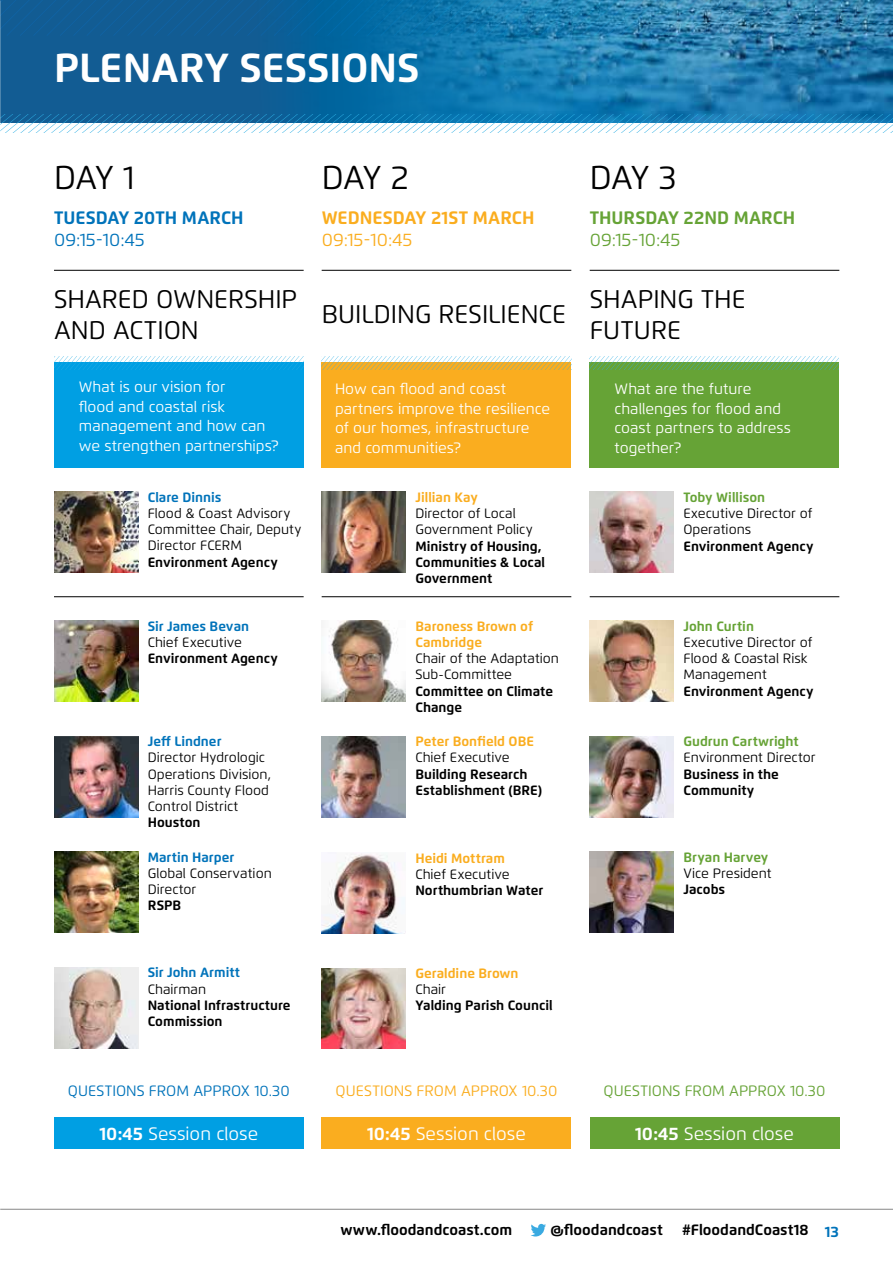
<style>
.page{position:relative;width:893px;height:1263px;background:#fff}
.page>*{position:absolute;margin:0;border:0;box-sizing:border-box;transform-origin:0 0}
.t1{font:700 40.5px "Flexo";color:#fff}
.t2{font:33px "Flexo";letter-spacing:-.04em;color:#000}
.t3{font:25.5px/30.6px "Flexo";color:#000}
.t4{font:18px "Flexo";color:#fff}
.t5{font:700 18px "Flexo";color:#faad1f}
.t6{font:700 18px "Flexo";color:#66a336}
.t7{font:700 18px "Flexo";color:#0073ba}
.t8{font:18px "Flexo";color:#0073ba}
.t9{font:18px "Flexo";color:#faad1f}
.t10{font:18px "Flexo";color:#66a336}
.t11{font:15px/19.5px "Flexo";color:#fff}
.t12{font:700 15px "Flexo";color:#000}
.t13{font:15px "Flexo";color:#0073ba}
.t14{font:15px "Flexo";color:#faad1f}
.t15{font:15px "Flexo";color:#66a336}
.t16{font:13.5px/16.2px "Flexo";color:#000}
.t17{font:700 13.5px/16.2px "Flexo";color:#000}
.t18{font:700 13.5px/16.2px "Flexo";color:#faad1f}
.t19{font:700 13.5px "Flexo";color:#0073ba}
.t20{font:700 13.5px "Flexo";color:#66a336}
.s1{font-weight:700}
.s2{color:#0073ba}
</style>
<div class="page">
<svg style="left:531px;top:1224px;width:15px;height:12px"></svg>
<hr style="left:0;top:1209px;width:893px;height:1px;background:#878787">
<hr style="left:54px;top:270px;width:250px;height:1px;background:#000">
<hr style="left:322px;top:270px;width:249px;height:1px;background:#000">
<hr style="left:590px;top:270px;width:249px;height:1px;background:#000">
<hr style="left:54px;top:596px;width:250px;height:1px;background:#000">
<hr style="left:322px;top:596px;width:249px;height:1px;background:#000">
<hr style="left:590px;top:596px;width:249px;height:1px;background:#000">
<div style="left:54px;top:363px;width:250px;height:105px;background:#009fe3"></div>
<div style="left:322px;top:363px;width:249px;height:105px;background:#faad1f"></div>
<div style="left:589px;top:363px;width:250px;height:105px;background:#66a336"></div>
<div style="left:54px;top:1117px;width:250px;height:32px;background:#009fe3"></div>
<div style="left:322px;top:1117px;width:249px;height:32px;background:#faad1f"></div>
<div style="left:590px;top:1117px;width:249px;height:32px;background:#66a336"></div>
<img style="left:54px;top:492px;width:84px;height:81px">
<img style="left:322px;top:492px;width:84px;height:81px">
<img style="left:590px;top:492px;width:84px;height:81px">
<img style="left:54px;top:621px;width:84px;height:81px">
<img style="left:322px;top:621px;width:84px;height:81px">
<img style="left:590px;top:621px;width:84px;height:81px">
<img style="left:54px;top:736px;width:84px;height:81px">
<img style="left:322px;top:736px;width:84px;height:81px">
<img style="left:54px;top:852px;width:84px;height:81px">
<img style="left:590px;top:852px;width:84px;height:81px">
<img style="left:54px;top:967px;width:84px;height:81px">
<img style="left:322px;top:853px;width:84px;height:80px">
<img style="left:322px;top:968px;width:84px;height:81px">
<img style="left:590px;top:736px;width:84px;height:81px">
<svg style="left:54px;top:356px;width:250px;height:14px"></svg>
<svg style="left:322px;top:356px;width:249px;height:14px"></svg>
<svg style="left:589px;top:356px;width:250px;height:14px"></svg>
<svg style="left:0;top:0;width:893px;height:133px;background:#2779ab"></svg>
<h1 class="t1" style="left:54px;top:43px;width:367px">PLENARY SESSIONS</h1>
<h2 class="t2" style="left:54px;top:157px;width:82px">DAY 1</h2>
<h3 class="t7" style="left:54px;top:207px;width:191px">TUESDAY 20TH MARCH</h3>
<h3 class="t8" style="left:54px;top:229px;width:92px">09:15-10:45</h3>
<h3 class="t3" style="left:54px;top:284px;width:245px">SHARED OWNERSHIP<br>AND ACTION</h3>
<h2 class="t2" style="left:322px;top:157px;width:88px">DAY 2</h2>
<h3 class="t5" style="left:322px;top:207px;width:214px">WEDNESDAY 21ST MARCH</h3>
<h3 class="t9" style="left:322px;top:229px;width:92px">09:15-10:45</h3>
<h3 class="t3" style="left:322px;top:299px;width:246px">BUILDING RESILIENCE</h3>
<h2 class="t2" style="left:590px;top:157px;width:89px">DAY 3</h2>
<h3 class="t6" style="left:590px;top:207px;width:207px">THURSDAY 22ND MARCH</h3>
<h3 class="t10" style="left:590px;top:229px;width:92px">09:15-10:45</h3>
<h3 class="t3" style="left:590px;top:284px;width:157px">SHAPING THE<br>FUTURE</h3>
<p class="t11" style="left:79px;top:377px;width:201px">What is our vision for<br>flood and coastal risk management and how can we strengthen partnerships?</p>
<p class="t11" style="left:335px;top:379px;width:217px">How can flood and coast partners improve the resilience of our homes, infrastructure and communities?</p>
<p class="t11" style="left:615px;top:379px;width:178px">What are the future challenges for flood and coast partners to address together?</p>
<p class="t19" style="left:148px;top:489px;width:75px">Clare Dinnis</p>
<p class="t16" style="left:148px;top:505px;width:155px">Flood &amp; Coast Advisory<br>Committee Chair, Deputy<br>Director FCERM</p>
<p class="t17" style="left:148px;top:554px;width:132px">Environment Agency</p>
<p class="t19" style="left:148px;top:618px;width:103px">Sir James Bevan</p>
<p class="t16" style="left:148px;top:634px;width:96px">Chief Executive</p>
<p class="t17" style="left:148px;top:650px;width:132px">Environment Agency</p>
<p class="t19" style="left:148px;top:733px;width:75px">Jeff Lindner</p>
<p class="t16" style="left:148px;top:750px;width:125px">Director Hydrologic<br>Operations Division,<br>Harris County Flood<br>Control District</p>
<p class="t17" style="left:148px;top:814px;width:54px">Houston</p>
<p class="t19" style="left:148px;top:849px;width:88px">Martin Harper</p>
<p class="t16" style="left:148px;top:865px;width:126px">Global Conservation<br>Director</p>
<p class="t17" style="left:148px;top:897px;width:35px">RSPB</p>
<p class="t19" style="left:148px;top:964px;width:94px">Sir John Armitt</p>
<p class="t16" style="left:148px;top:981px;width:60px">Chairman</p>
<p class="t17" style="left:148px;top:997px;width:144px">National Infrastructure<br>Commission</p>
<p class="t18" style="left:415px;top:489px;width:64px">Jillian Kay</p>
<p class="t16" style="left:415px;top:505px;width:119px">Director of Local<br>Government Policy</p>
<p class="t17" style="left:415px;top:538px;width:131px">Ministry of Housing,<br>Communities &amp; Local<br>Government</p>
<p class="t18" style="left:415px;top:618px;width:119px">Baroness Brown of<br>Cambridge</p>
<p class="t16" style="left:415px;top:650px;width:145px">Chair of the Adaptation<br>Sub-Committee</p>
<p class="t17" style="left:415px;top:683px;width:139px">Committee on Climate<br>Change</p>
<p class="t18" style="left:415px;top:733px;width:120px">Peter Bonfield OBE</p>
<p class="t16" style="left:415px;top:750px;width:96px">Chief Executive</p>
<p class="t17" style="left:415px;top:766px;width:128px">Building Research<br>Establishment (BRE)</p>
<p class="t18" style="left:415px;top:850px;width:91px">Heidi Mottram</p>
<p class="t16" style="left:415px;top:866px;width:96px">Chief Executive</p>
<p class="t17" style="left:415px;top:882px;width:129px">Northumbrian Water</p>
<p class="t18" style="left:415px;top:965px;width:105px">Geraldine Brown</p>
<p class="t16" style="left:415px;top:981px;width:32px">Chair</p>
<p class="t17" style="left:415px;top:997px;width:139px">Yalding Parish Council</p>
<p class="t20" style="left:683px;top:489px;width:83px">Toby Willison</p>
<p class="t16" style="left:683px;top:505px;width:130px">Executive Director of<br>Operations</p>
<p class="t17" style="left:683px;top:538px;width:132px">Environment Agency</p>
<p class="t20" style="left:683px;top:618px;width:72px">John Curtin</p>
<p class="t16" style="left:683px;top:634px;width:130px">Executive Director of<br>Flood &amp; Coastal Risk<br>Management</p>
<p class="t17" style="left:683px;top:683px;width:132px">Environment Agency</p>
<p class="t20" style="left:683px;top:733px;width:117px">Gudrun Cartwright</p>
<p class="t16" style="left:683px;top:750px;width:134px">Environment Director</p>
<p class="t17" style="left:683px;top:766px;width:97px">Business in the<br>Community</p>
<p class="t20" style="left:683px;top:849px;width:86px">Bryan Harvey</p>
<p class="t16" style="left:683px;top:865px;width:90px">Vice President</p>
<p class="t17" style="left:683px;top:881px;width:43px">Jacobs</p>
<p class="t13" style="left:68px;top:1082px;width:223px">QUESTIONS FROM APPROX 10.30</p>
<p class="t14" style="left:336px;top:1082px;width:223px">QUESTIONS FROM APPROX 10.30</p>
<p class="t15" style="left:604px;top:1082px;width:223px">QUESTIONS FROM APPROX 10.30</p>
<h3 class="t4" style="left:99px;top:1123px;width:160px"><span class="s1">10:45</span> Session close</h3>
<h3 class="t4" style="left:367px;top:1123px;width:160px"><span class="s1">10:45</span> Session close</h3>
<h3 class="t4" style="left:635px;top:1123px;width:160px"><span class="s1">10:45</span> Session close</h3>
<p class="t12" style="left:340px;top:1221px;width:173px">www.floodandcoast.com</p>
<p class="t12" style="left:551px;top:1221px;width:114px">@floodandcoast</p>
<p class="t12" style="left:682px;top:1221px;width:158px">#FloodandCoast18 <span class="s2">13</span></p>
</div>
